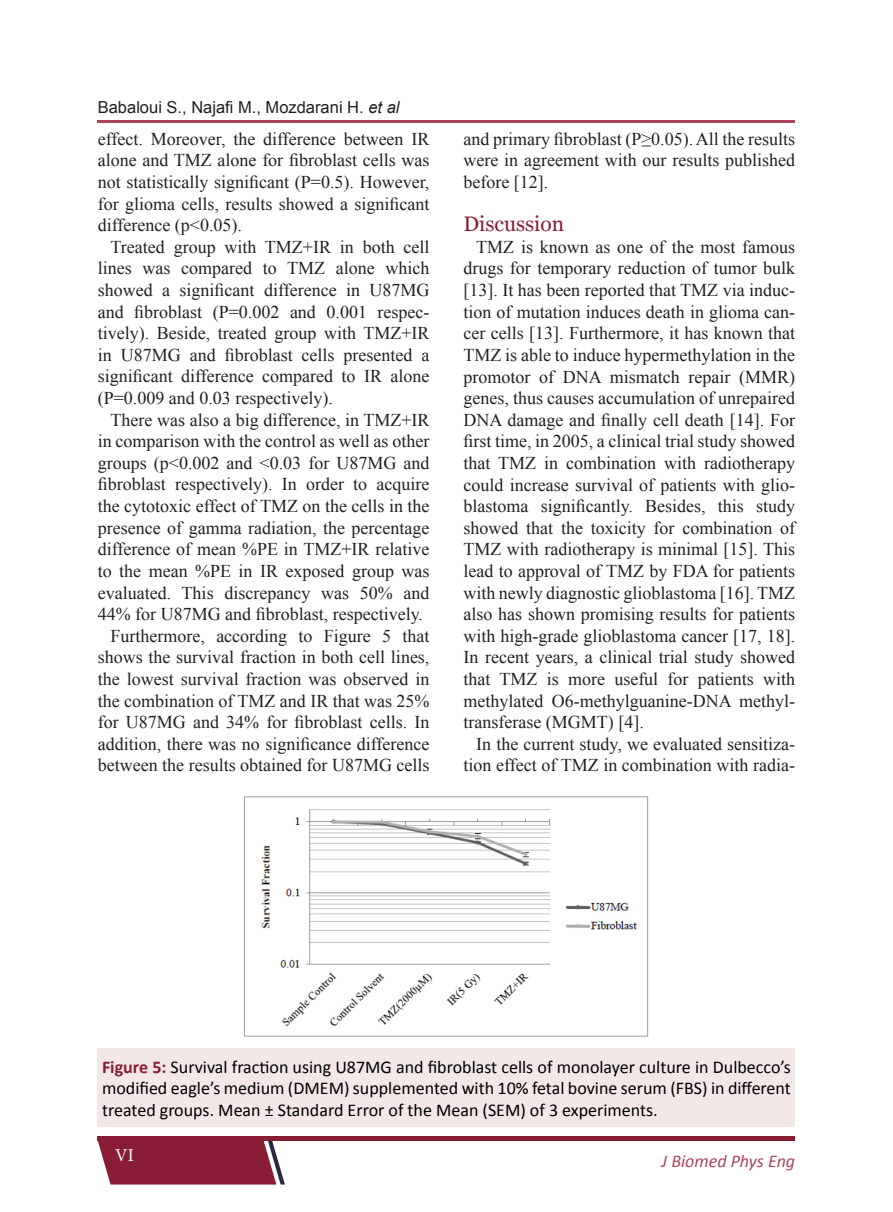
<style>
.page{position:relative;width:893px;height:1212px;background:#fff}
.page>*{position:absolute;margin:0;border:0;box-sizing:border-box;transform-origin:0 0}
.Heading{font:21px "Georgia";color:#881d35}
.Body{font:18px/21.6px "Times New Roman";color:#231f20;text-align:justify}
.Figure{font:18px/21.6px "Calibri";color:#000;text-align:justify}
.t1{font:italic 18px "Calibri";color:#ad445b}
.t2{font:18px "Minion Pro";color:#fff}
.Running_Author{font:16.5px "Arial";color:#231f20}
.s1{font-style:italic}
.s2{font-weight:700;color:#881d35}
</style>
<div class="page">
<div style="left:98px;top:1136px;width:697px;height:5px;background:#881d35"></div>
<svg style="left:98px;top:1141px;width:187px;height:43px;background:#903147"></svg>
<hr style="left:98px;top:120px;width:697px;height:2px;background:#ad445b">
<div style="left:98px;top:1048px;width:697px;height:79px;background:#f3e7e8"></div>
<img style="left:244px;top:796px;width:405px;height:241px">
<p class="Running_Author" style="left:98px;top:97px;width:303px">Babaloui S., Najafi M., Mozdarani H. <span class="s1">et al</span></p>
<p class="Body" style="left:98px;top:128px;width:333px">effect. Moreover, the difference between IR alone and TMZ alone for fibroblast cells was not statistically significant (P=0.5). However, for glioma cells, results showed a significant difference (p&lt;0.05).</p>
<p class="Body" style="left:98px;top:236px;width:333px;text-indent:13px">Treated group with TMZ+IR in both cell lines was compared to TMZ alone which showed a significant difference in U87MG and fibroblast (P=0.002 and 0.001 respec&shy;tively). Beside, treated group with TMZ+IR in U87MG and fibroblast cells presented a significant difference compared to IR alone (P=0.009 and 0.03 respectively).</p>
<p class="Body" style="left:98px;top:409px;width:333px;text-indent:13px">There was also a big difference, in TMZ+IR in comparison with the control as well as other groups (p&lt;0.002 and &lt;0.03 for U87MG and fibroblast respectively). In order to acquire the cytotoxic effect of TMZ on the cells in the presence of gamma radiation, the percentage difference of mean %PE in TMZ+IR relative to the mean %PE in IR exposed group was evaluated. This discrepancy was 50% and 44% for U87MG and fibroblast, respectively.</p>
<p class="Body" style="left:98px;top:625px;width:333px;text-indent:13px">Furthermore, according to Figure 5 that shows the survival fraction in both cell lines, the lowest survival fraction was observed in the combination of TMZ and IR that was 25% for U87MG and 34% for fibroblast cells. In addition, there was no significance difference between the results obtained for U87MG cells</p>
<p class="Body" style="left:463px;top:128px;width:333px">and primary fibroblast (P≥0.05). All the results were in agreement with our results published before [12].</p>
<p class="Heading" style="left:463px;top:211px;width:102px">Discussion</p>
<p class="Body" style="left:463px;top:236px;width:333px;text-indent:13px">TMZ is known as one of the most famous drugs for temporary reduction of tumor bulk [13]. It has been reported that TMZ via induc&shy;tion of mutation induces death in glioma can&shy;cer cells [13]. Furthermore, it has known that TMZ is able to induce hypermethylation in the promotor of DNA mismatch repair (MMR) genes, thus causes accumulation of unrepaired DNA damage and finally cell death [14]. For first time, in 2005, a clinical trial study showed that TMZ in combination with radiotherapy could increase survival of patients with glio&shy;blastoma significantly. Besides, this study showed that the toxicity for combination of TMZ with radiotherapy is minimal [15]. This lead to approval of TMZ by FDA for patients with newly diagnostic glioblastoma [16]. TMZ also has shown promising results for patients with high-grade glioblastoma cancer [17, 18].<br>In recent years, a clinical trial study showed that TMZ is more useful for patients with methylated O6-methylguanine-DNA methyl&shy;transferase (MGMT) [4].</p>
<p class="Body" style="left:463px;top:733px;width:333px;text-align:right">In the current study, we evaluated sensitiza&shy;tion effect of TMZ in combination with radia-</p>
<p class="Figure" style="left:102px;top:1056px;width:690px"><span class="s2">Figure 5:</span> Survival fraction using U87MG and fibroblast cells of monolayer culture in Dulbecco’s modified eagle’s medium (DMEM) supplemented with 10% fetal bovine serum (FBS) in different treated groups. Mean ± Standard Error of the Mean (SEM) of 3 experiments.</p>
<p class="t2" style="left:115px;top:1143px;width:20px">VI</p>
<p class="t1" style="left:661px;top:1148px;width:135px">J Biomed Phys Eng</p>
</div>
